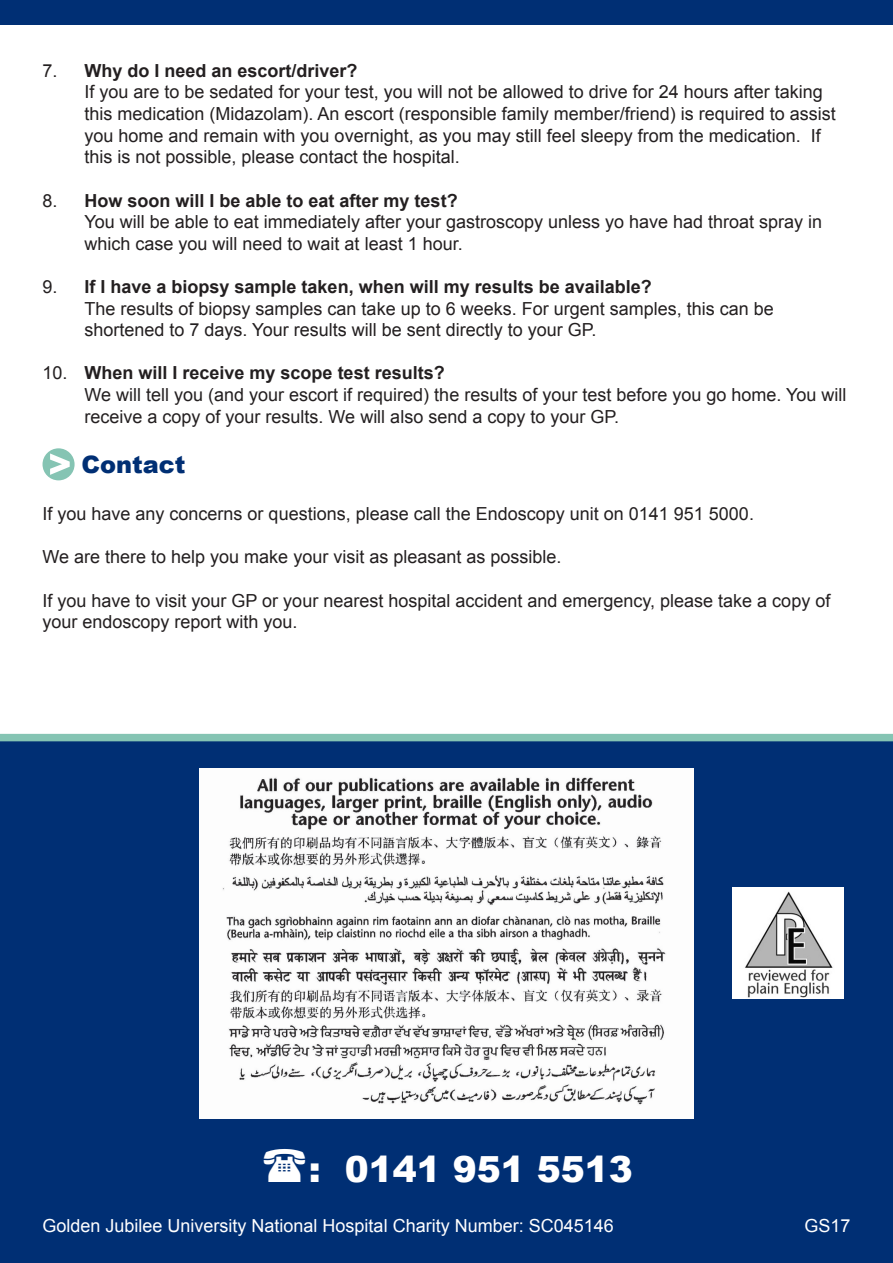
<style>
.page{position:relative;width:893px;height:1263px;background:#fff}
.page>*{position:absolute;margin:0;border:0;box-sizing:border-box;transform-origin:0 0}
.t1{font:900 36px "Arial";color:#fff}
.sub-title{font:900 24px "Arial";color:#002f74}
.t2{font:18px/21.6px "Arial";color:#231f20}
.t3{font:700 18px "Arial";color:#231f20}
.t4{font:18px "Arial";color:#fff}
.s1{font-weight:400}
</style>
<div class="page">
<div style="left:0;top:741px;width:893px;height:522px;background:#002f74"></div>
<img style="left:200px;top:768px;width:493px;height:350px">
<img style="left:733px;top:888px;width:111px;height:111px">
<div style="left:0;top:734px;width:893px;height:7px;background:#85c4b3"></div>
<div style="left:0;top:0;width:893px;height:25px;background:#002f74"></div>
<svg style="left:43px;top:448px;width:32px;height:32px"></svg>
<p class="t3" style="left:43px;top:59px;width:317px"><span class="s1">7.</span> Why do I need an escort/driver?</p>
<p class="t2" style="left:85px;top:82px;width:753px">If you are to be sedated for your test, you will not be allowed to drive for 24 hours after taking this medication (Midazolam). An escort (responsible family member/friend) is required to assist you home and remain with you overnight, as you may still feel sleepy from the medication. If this is not possible, please contact the hospital.</p>
<p class="t3" style="left:43px;top:188px;width:417px"><span class="s1">8.</span> How soon will I be able to eat after my test?</p>
<p class="t2" style="left:85px;top:211px;width:739px">You will be able to eat immediately after your gastroscopy unless yo have had throat spray in which case you will need to wait at least 1 hour.</p>
<p class="t3" style="left:43px;top:275px;width:611px"><span class="s1">9.</span> If I have a biopsy sample taken, when will my results be available?</p>
<p class="t2" style="left:85px;top:298px;width:691px">The results of biopsy samples can take up to 6 weeks. For urgent samples, this can be shortened to 7 days. Your results will be sent directly to your GP.</p>
<p class="t3" style="left:43px;top:361px;width:404px"><span class="s1">10.</span> When will I receive my scope test results?</p>
<p class="t2" style="left:85px;top:384px;width:764px">We will tell you (and your escort if required) the results of your test before you go home. You will receive a copy of your results. We will also send a copy to your GP.</p>
<p class="sub-title" style="left:82px;top:447px;width:106px">Contact</p>
<p class="t2" style="left:43px;top:503px;width:713px">If you have any concerns or questions, please call the Endoscopy unit on 0141 951 5000.</p>
<p class="t2" style="left:43px;top:546px;width:520px">We are there to help you make your visit as pleasant as possible.</p>
<p class="t2" style="left:43px;top:590px;width:789px">If you have to visit your GP or your nearest hospital accident and emergency, please take a copy of your endoscopy report with you.</p>
<h1 class="t1" style="left:309px;top:1143px;width:326px">: 0141 951 5513</h1>
<p class="t4" style="left:43px;top:1214px;width:573px">Golden Jubilee University National Hospital Charity Number: SC045146</p>
<p class="t4" style="left:804px;top:1214px;width:48px">GS17</p>
</div>
